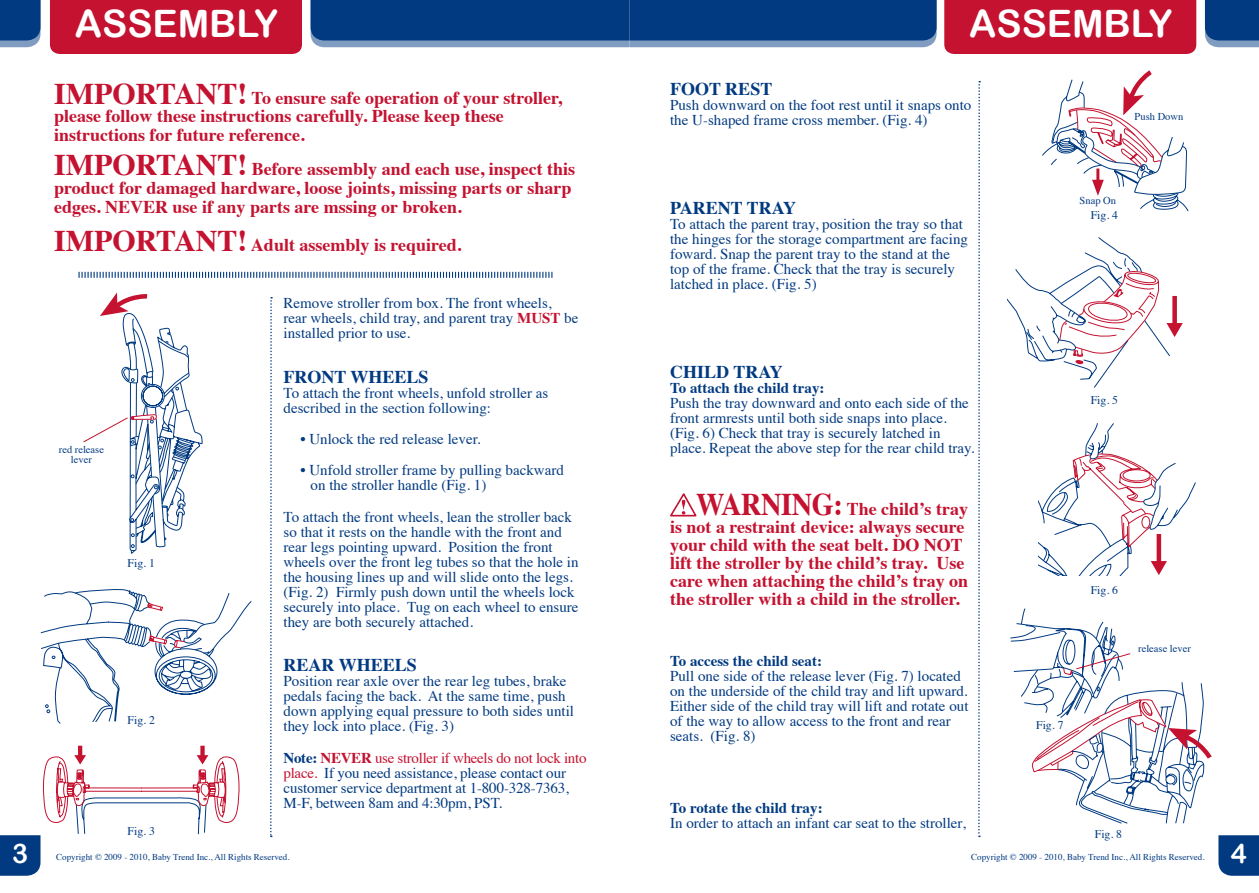
<style>
.page{position:relative;width:1259px;height:893px;background:#fff}
.page>*{position:absolute;margin:0;border:0;box-sizing:border-box;transform-origin:0 0}
.t1{font:37.8px "Arial Rounded MT Bold";color:#fff}
.t2{font:27px "Arial Rounded MT Bold";color:#fff}
.t3{font:700 18px/18px "Times";color:#c41230}
.t4{font:700 18px "Times";color:#013a81}
.t5{font:15px/15px "Times";color:#013a81}
.t6{font:700 15px "Times";color:#013a81}
.t7{font:11.7px "Times";color:#013a81}
.t8{font:10.5px/10.5px "Times";color:#013a81;text-align:center}
.t9{font:9px "Times";color:#013a81}
.s1{font-size:30px}
.s2{font-weight:700;color:#c41230}
.s3{font-weight:700}
.s4{color:#c41230}
.s5{font-size:31.5px}
</style>
<div class="page">
<div style="left:50px;top:0;width:252px;height:54px;background:#c41230"></div>
<svg style="left:0;top:0;width:40px;height:47px"></svg>
<div style="left:944px;top:0;width:252px;height:54px;background:#c41230"></div>
<svg style="left:310px;top:0;width:626px;height:47px"></svg>
<svg style="left:1205px;top:0;width:54px;height:47px"></svg>
<svg style="left:1218px;top:835px;width:41px;height:41px"></svg>
<svg style="left:78px;top:272px;width:474px;height:6px"></svg>
<svg style="left:270px;top:297px;width:2px;height:540px"></svg>
<svg style="left:978px;top:81px;width:2px;height:756px"></svg>
<svg style="left:670px;top:493px;width:27px;height:24px"></svg>
<svg style="left:40px;top:589px;width:212px;height:135px"></svg>
<svg style="left:0;top:746px;width:240px;height:130px"></svg>
<svg style="left:83px;top:292px;width:120px;height:262px"></svg>
<svg style="left:1039px;top:423px;width:157px;height:153px"></svg>
<svg style="left:1010px;top:608px;width:202px;height:216px"></svg>
<svg style="left:1007px;top:70px;width:182px;height:318px"></svg>
<h1 class="t1" style="left:75px;top:1px;width:205px">ASSEMBLY</h1>
<p class="t3" style="left:54px;top:86px;width:509px;line-height:18.9px"><span class="s1">IMPORTANT!</span> To ensure safe operation of your stroller, please follow these instructions carefully. Please keep these instructions for future reference.</p>
<p class="t3" style="left:54px;top:157px;width:523px;line-height:18.9px"><span class="s1">IMPORTANT!</span> Before assembly and each use, inspect this product for damaged hardware, loose joints, missing parts or sharp edges. NEVER use if any parts are mssing or broken.</p>
<p class="t3" style="left:54px;top:234px;width:409px"><span class="s1">IMPORTANT!</span> Adult assembly is required.</p>
<p class="t8" style="left:59px;top:443px;width:47px">red release lever</p>
<p class="t7" style="left:128px;top:552px;width:29px">Fig. 1</p>
<p class="t7" style="left:128px;top:709px;width:29px">Fig. 2</p>
<p class="t7" style="left:128px;top:821px;width:29px">Fig. 3</p>
<p class="t5" style="left:284px;top:294px;width:296px">Remove stroller from box. The front wheels, rear wheels, child tray, and parent tray <span class="s2">MUST</span> be installed prior to use.</p>
<p class="t4" style="left:284px;top:360px;width:146px">FRONT WHEELS</p>
<p class="t5" style="left:284px;top:384px;width:266px">To attach the front wheels, unfold stroller as described in the section following:</p>
<p class="t5" style="left:300px;top:430px;width:182px">• Unlock the red release lever.</p>
<p class="t5" style="left:310px;top:462px;width:255px;text-indent:-10px">• Unfold stroller frame by pulling backward on the stroller handle (Fig. 1)</p>
<p class="t5" style="left:284px;top:508px;width:296px">To attach the front wheels, lean the stroller back so that it rests on the handle with the front and rear legs pointing upward. Position the front wheels over the front leg tubes so that the hole in the housing lines up and will slide onto the legs. (Fig. 2) Firmly push down until the wheels lock securely into place. Tug on each wheel to ensure they are both securely attached.</p>
<p class="t4" style="left:284px;top:648px;width:135px">REAR WHEELS</p>
<p class="t5" style="left:284px;top:672px;width:292px">Position rear axle over the rear leg tubes, brake pedals facing the back. At the same time, push down applying equal pressure to both sides until they lock into place. (Fig. 3)</p>
<p class="t5" style="left:283px;top:749px;width:304px"><span class="s3">Note:</span> <span class="s2">NEVER</span> <span class="s4">use stroller if wheels do not lock into place.</span> If you need assistance, please contact our customer service department at 1-800-328-7363, M-F, between 8am and 4:30pm, PST.</p>
<h1 class="t1" style="left:969px;top:1px;width:205px">ASSEMBLY</h1>
<p class="t4" style="left:670px;top:71px;width:104px">FOOT REST</p>
<p class="t5" style="left:670px;top:96px;width:303px">Push downward on the foot rest until it snaps onto the U-shaped frame cross member. (Fig. 4)</p>
<p class="t4" style="left:670px;top:191px;width:127px">PARENT TRAY</p>
<p class="t5" style="left:670px;top:215px;width:299px">To attach the parent tray, position the tray so that the hinges for the storage compartment are facing foward. Snap the parent tray to the stand at the top of the frame. Check that the tray is securely latched in place. (Fig. 5)</p>
<p class="t4" style="left:670px;top:355px;width:114px">CHILD TRAY</p>
<p class="t6" style="left:670px;top:374px;width:156px">To attach the child tray:</p>
<p class="t5" style="left:670px;top:394px;width:306px">Push the tray downward and onto each side of the front armrests until both side snaps into place. (Fig. 6) Check that tray is securely latched in place. Repeat the above step for the rear child tray.</p>
<p class="t3" style="left:670px;top:498px;width:299px;text-indent:26px"><span class="s5">WARNING:</span> The child’s tray is not a restraint device: always secure your child with the seat belt. DO NOT lift the stroller by the child’s tray. Use care when attaching the child’s tray on the stroller with a child in the stroller.</p>
<p class="t6" style="left:670px;top:646px;width:153px">To access the child seat:</p>
<p class="t5" style="left:670px;top:667px;width:300px">Pull one side of the release lever (Fig. 7) located on the underside of the child tray and lift upward.<br>Either side of the child tray will lift and rotate out of the way to allow access to the front and rear seats. (Fig. 8)</p>
<p class="t6" style="left:670px;top:794px;width:154px">To rotate the child tray:</p>
<p class="t5" style="left:670px;top:814px;width:297px">In order to attach an infant car seat to the stroller,</p>
<p class="t8" style="left:1134px;top:111px;width:50px">Push Down</p>
<p class="t8" style="left:1079px;top:194px;width:38px">Snap On</p>
<p class="t7" style="left:1090px;top:204px;width:29px">Fig. 4</p>
<p class="t7" style="left:1090px;top:389px;width:29px">Fig. 5</p>
<p class="t7" style="left:1036px;top:714px;width:29px">Fig. 7</p>
<p class="t7" style="left:1090px;top:579px;width:29px">Fig. 6</p>
<p class="t8" style="left:1138px;top:643px;width:54px">release lever</p>
<p class="t7" style="left:1094px;top:823px;width:29px">Fig. 8</p>
<h2 class="t2" style="left:12px;top:838px;width:18px">3</h2>
<h2 class="t2" style="left:1230px;top:838px;width:18px">4</h2>
<p class="t9" style="left:56px;top:848px;width:235px">Copyright © 2009 - 2010, Baby Trend Inc., All Rights Reserved.</p>
<p class="t9" style="left:971px;top:848px;width:235px">Copyright © 2009 - 2010, Baby Trend Inc., All Rights Reserved.</p>
</div>
